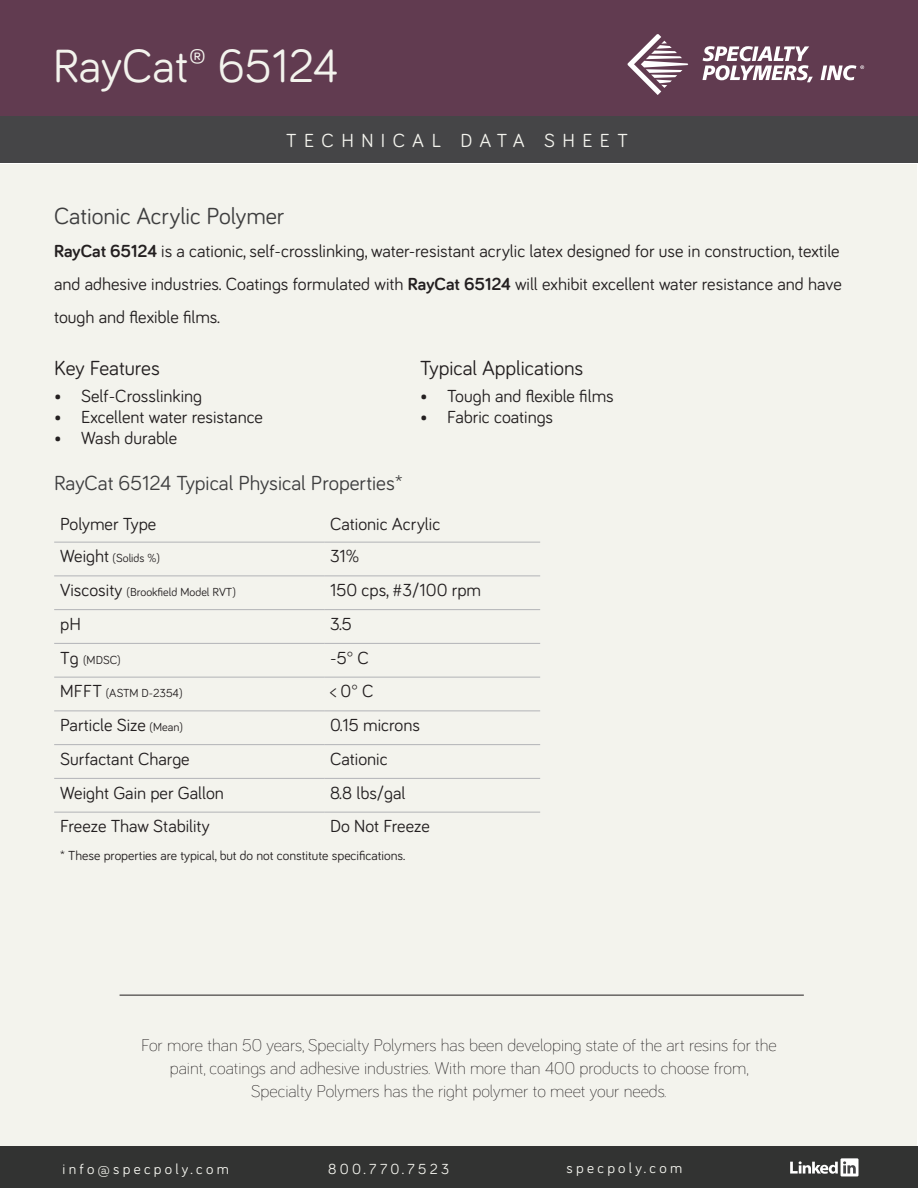
<style>
.page{position:relative;width:918px;height:1188px;background:#fff}
.page>*{position:absolute;margin:0;border:0;box-sizing:border-box;transform-origin:0 0}
.t1{font:48px "Bariol";color:#f3f3ed}
.t2{font:24px "Bariol";color:#3e3e3f}
.t3{font:21px "Bariol";color:#3e3e3f}
.t4{font:21px "Bariol";color:#231f20}
.t5{font:19.5px "Bariol";letter-spacing:.38em;color:#f3f3ed}
.t6{font:18px/33px "Bariol";color:#231f20;text-align:justify}
.t7{font:300 17.55px "Bariol";color:#231f20}
.t8{font:15px "Bariol";letter-spacing:.22em;color:#f3f3ed}
.t9{font:13.5px "Bariol";color:#231f20}
.t10{font:12px "Bariol";color:#231f20}
.s1{font-weight:700}
.s2{font-size:18px}
.s3{font-size:12px}
</style>
<div class="page">
<div style="left:0;top:0;width:918px;height:119px;background:#613b50"></div>
<div style="left:0;top:164px;width:917px;height:1024px;background:#f3f3ed"></div>
<div style="left:0;top:117px;width:918px;height:46px;background:#454547"></div>
<hr style="left:54px;top:542px;width:270px;height:1px;background:#b2b3b7">
<hr style="left:324px;top:542px;width:216px;height:1px;background:#b2b3b7">
<hr style="left:54px;top:576px;width:270px;height:1px;background:#b2b3b7">
<hr style="left:324px;top:576px;width:216px;height:1px;background:#b2b3b7">
<hr style="left:54px;top:609px;width:270px;height:1px;background:#b2b3b7">
<hr style="left:324px;top:609px;width:216px;height:1px;background:#b2b3b7">
<hr style="left:54px;top:643px;width:270px;height:1px;background:#b2b3b7">
<hr style="left:324px;top:643px;width:216px;height:1px;background:#b2b3b7">
<hr style="left:54px;top:677px;width:270px;height:1px;background:#b2b3b7">
<hr style="left:324px;top:677px;width:216px;height:1px;background:#b2b3b7">
<hr style="left:54px;top:711px;width:270px;height:1px;background:#b2b3b7">
<hr style="left:324px;top:711px;width:216px;height:1px;background:#b2b3b7">
<hr style="left:54px;top:744px;width:270px;height:1px;background:#b2b3b7">
<hr style="left:324px;top:744px;width:216px;height:1px;background:#b2b3b7">
<hr style="left:54px;top:778px;width:270px;height:1px;background:#b2b3b7">
<hr style="left:324px;top:778px;width:216px;height:1px;background:#b2b3b7">
<hr style="left:54px;top:812px;width:270px;height:1px;background:#b2b3b7">
<hr style="left:324px;top:812px;width:216px;height:1px;background:#b2b3b7">
<svg style="left:702px;top:46px;width:111px;height:36px"></svg>
<svg style="left:821px;top:65px;width:43px;height:15px"></svg>
<svg style="left:628px;top:34px;width:60px;height:61px"></svg>
<div style="left:0;top:1147px;width:918px;height:41px;background:#323332"></div>
<div style="left:841px;top:1158px;width:18px;height:18px;background:#fff"></div>
<svg style="left:790px;top:1161px;width:66px;height:13px"></svg>
<hr style="left:120px;top:995px;width:684px;height:1px;background:#231f20">
<p class="t1" style="left:53px;top:33px;width:287px">RayCat® 65124</p>
<p class="t5" style="left:286px;top:127px;width:343px">TECHNICAL DATA SHEET</p>
<p class="t2" style="left:54px;top:200px;width:232px">Cationic Acrylic Polymer</p>
<p class="t6" style="left:54px;top:234px;width:789px"><span class="s1">RayCat 65124</span> is a cationic, self-crosslinking, water-resistant acrylic latex designed for use in construction, textile and adhesive industries. Coatings formulated with <span class="s1">RayCat 65124</span> will exhibit excellent water resistance and have tough and flexible films.</p>
<p class="t4" style="left:54px;top:354px;width:107px">Key Features</p>
<p class="t6" style="left:54px;top:379px;width:150px">• Self-Crosslinking</p>
<p class="t6" style="left:54px;top:400px;width:210px">• Excellent water resistance</p>
<p class="t6" style="left:54px;top:421px;width:125px">• Wash durable</p>
<p class="t4" style="left:420px;top:354px;width:165px">Typical Applications</p>
<p class="t6" style="left:420px;top:379px;width:195px">• Tough and flexible films</p>
<p class="t6" style="left:420px;top:400px;width:135px">• Fabric coatings</p>
<p class="t3" style="left:54px;top:469px;width:350px">RayCat 65124 Typical Physical Properties*</p>
<p class="t6" style="left:60px;top:506px;width:98px">Polymer Type</p>
<p class="t6" style="left:330px;top:506px;width:112px">Cationic Acrylic</p>
<p class="t10" style="left:60px;top:550px;width:101px"><span class="s2">Weight</span> (Solids %)</p>
<p class="t6" style="left:330px;top:539px;width:31px">31%</p>
<p class="t10" style="left:60px;top:584px;width:177px"><span class="s2">Viscosity</span> (Brookfield Model RVT)</p>
<p class="t6" style="left:330px;top:573px;width:152px">150 cps, #3/100 rpm</p>
<p class="t6" style="left:60px;top:606px;width:22px">pH</p>
<p class="t6" style="left:330px;top:606px;width:23px">3.5</p>
<p class="t10" style="left:60px;top:651px;width:62px"><span class="s2">Tg</span> (MDSC)</p>
<p class="t6" style="left:330px;top:640px;width:40px">-5° C</p>
<p class="t10" style="left:60px;top:685px;width:124px"><span class="s2">MFFT</span> (ASTM D-2354)</p>
<p class="t6" style="left:330px;top:674px;width:45px">&lt; 0° C</p>
<p class="t6" style="left:60px;top:708px;width:124px">Particle Size <span class="s3">(Mean)</span></p>
<p class="t6" style="left:330px;top:708px;width:91px">0.15 microns</p>
<p class="t6" style="left:60px;top:741px;width:131px">Surfactant Charge</p>
<p class="t6" style="left:330px;top:741px;width:59px">Cationic</p>
<p class="t6" style="left:60px;top:775px;width:165px">Weight Gain per Gallon</p>
<p class="t6" style="left:330px;top:775px;width:77px">8.8 lbs/gal</p>
<p class="t6" style="left:60px;top:809px;width:151px">Freeze Thaw Stability</p>
<p class="t6" style="left:330px;top:809px;width:101px">Do Not Freeze</p>
<p class="t9" style="left:60px;top:847px;width:346px">* These properties are typical, but do not constitute specifications.</p>
<p class="t7" style="left:141px;top:1033px;width:637px">For more than 50 years, Specialty Polymers has been developing state of the art resins for the</p>
<p class="t7" style="left:170px;top:1056px;width:580px">paint, coatings and adhesive industries. With more than 400 products to choose from,</p>
<p class="t7" style="left:251px;top:1079px;width:417px">Specialty Polymers has the right polymer to meet your needs.</p>
<p class="t8" style="left:63px;top:1158px;width:168px">info@specpoly.com</p>
<p class="t8" style="left:328px;top:1158px;width:122px">800.770.7523</p>
<p class="t8" style="left:567px;top:1158px;width:117px">specpoly.com</p>
</div>
